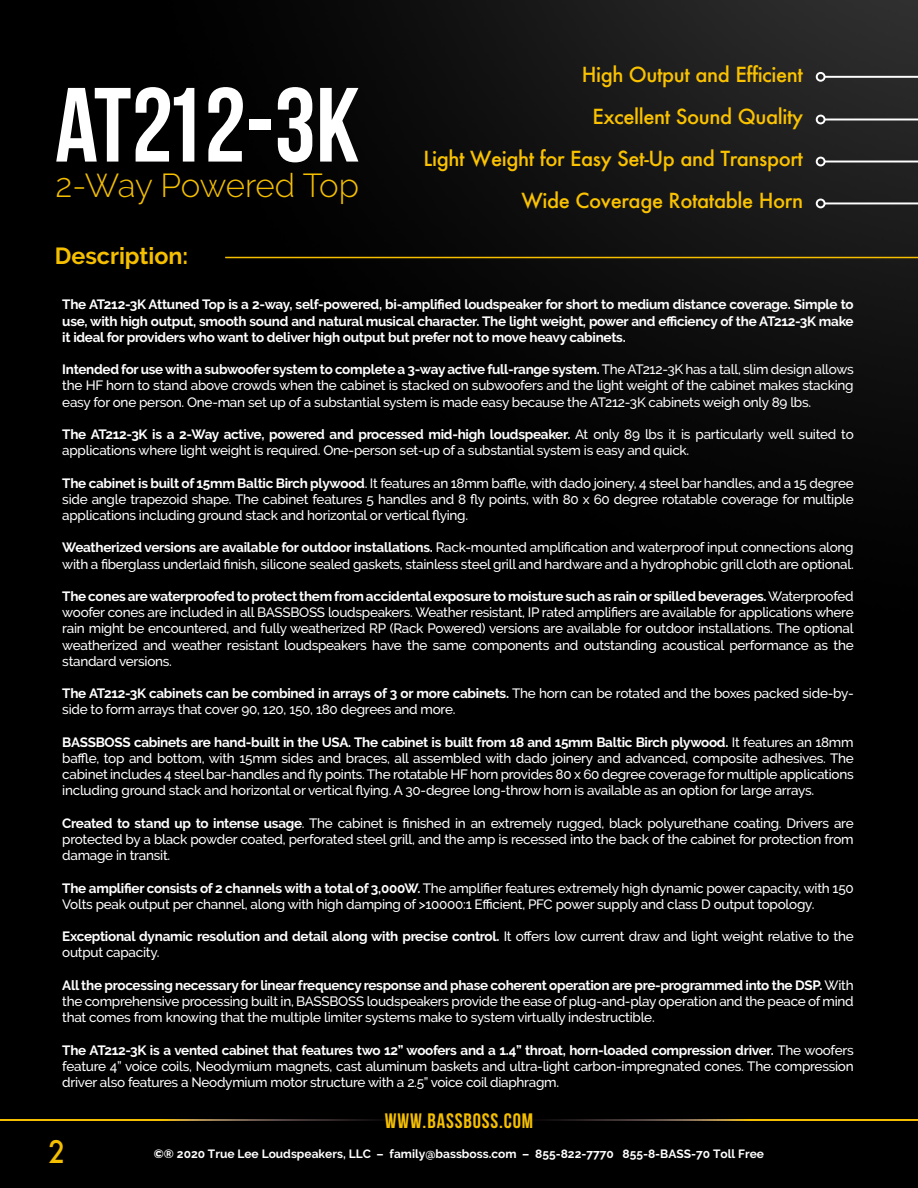
<style>
.page{position:relative;width:918px;height:1188px;background:#fff}
.page>*{position:absolute;margin:0;border:0;box-sizing:border-box;transform-origin:0 0}
.t1{font:105.15px "Bebas Neue";color:#fff}
.t2{font:300 33.15px "Raleway";letter-spacing:-.015em;color:#f5bf00}
.t3{font:500 30.15px "Futura";color:#f5bf00;scale:.9 1}
.t4{font:700 23.25px "Raleway";color:#f5bf00}
.t5{font:700 20.85px "Bebas Neue";letter-spacing:.04em;color:#f5bf00}
.t6{font:500 20.25px/42.2px "Futura";letter-spacing:-.02em;color:#fac200;text-align:right}
.t7{font:500 13.5px/16.2px "Raleway";letter-spacing:-.02em;color:#fff;text-align:justify}
.t8{font:700 13.5px/16.2px "Raleway";letter-spacing:-.02em;color:#fff;text-align:justify}
.t9{font:700 12px "Raleway";color:#fff}
.s1{font-weight:700}
</style>
<div class="page">
<img style="left:0;top:0;width:918px;height:1188px">
<svg style="left:0;top:1119px;width:918px;height:1px"></svg>
<hr style="left:225px;top:257px;width:693px;height:1px;background:#f5bf00">
<hr style="left:825px;top:202px;width:93px;height:2px;background:#fff">
<div style="left:816px;top:199px;width:10px;height:9px;border:2px solid #fff;border-radius:50%"></div>
<hr style="left:825px;top:161px;width:93px;height:1px;background:#fff">
<div style="left:816px;top:157px;width:10px;height:9px;border:2px solid #fff;border-radius:50%"></div>
<hr style="left:825px;top:119px;width:93px;height:1px;background:#fff">
<div style="left:816px;top:115px;width:10px;height:9px;border:2px solid #fff;border-radius:50%"></div>
<hr style="left:825px;top:76px;width:93px;height:2px;background:#fff">
<div style="left:816px;top:72px;width:10px;height:10px;border:2px solid #fff;border-radius:50%"></div>
<h1 class="t1" style="left:55px;top:68px;width:306px">AT212-3K</h1>
<h2 class="t2" style="left:56px;top:166px;width:305px">2-Way Powered Top</h2>
<h3 class="t4" style="left:55px;top:243px;width:135px">Description:</h3>
<h3 class="t6" style="left:424px;top:53px;width:381px">High Output and Efficient<br>Excellent Sound Quality<br>Light Weight for Easy Set-Up and Transport<br>Wide Coverage Rotatable Horn</h3>
<p class="t8" style="left:62px;top:297px;width:793px">The AT212-3K Attuned Top is a 2-way, self-powered, bi-amplified loudspeaker for short to medium distance coverage. Simple to use, with high output, smooth sound and natural musical character. The light weight, power and efficiency of the AT212-3K make it ideal for providers who want to deliver high output but prefer not to move heavy cabinets.</p>
<p class="t7" style="left:62px;top:361px;width:793px"><span class="s1">Intended for use with a subwoofer system to complete a 3-way active full-range system.</span> The AT212-3K has a tall, slim design allows the HF horn to stand above crowds when the cabinet is stacked on subwoofers and the light weight of the cabinet makes stacking easy for one person. One-man set up of a substantial system is made easy because the AT212-3K cabinets weigh only 89 lbs.</p>
<p class="t7" style="left:62px;top:426px;width:793px"><span class="s1">The AT212-3K is a 2-Way active, powered and processed mid-high loudspeaker.</span> At only 89 lbs it is particularly well suited to applications where light weight is required. One-person set-up of a substantial system is easy and quick.</p>
<p class="t7" style="left:62px;top:475px;width:793px"><span class="s1">The cabinet is built of 15mm Baltic Birch plywood</span>. It features an 18mm baffle, with dado joinery, 4 steel bar handles, and a 15 degree side angle trapezoid shape. The cabinet features 5 handles and 8 fly points, with 80 x 60 degree rotatable coverage for multiple applications including ground stack and horizontal or vertical flying.</p>
<p class="t7" style="left:62px;top:540px;width:793px"><span class="s1">Weatherized versions are available for outdoor installations.</span> Rack-mounted amplification and waterproof input connections along with a fiberglass underlaid finish, silicone sealed gaskets, stainless steel grill and hardware and a hydrophobic grill cloth are optional.</p>
<p class="t7" style="left:62px;top:588px;width:793px"><span class="s1">The cones are waterproofed to protect them from accidental exposure to moisture such as rain or spilled beverages.</span> Waterproofed woofer cones are included in all BASSBOSS loudspeakers. Weather resistant, IP rated amplifiers are available for applications where rain might be encountered, and fully weatherized RP (Rack Powered) versions are available for outdoor installations. The optional weatherized and weather resistant loudspeakers have the same components and outstanding acoustical performance as the standard versions.</p>
<p class="t7" style="left:62px;top:685px;width:793px"><span class="s1">The AT212-3K cabinets can be combined in arrays of 3 or more cabinets.</span> The horn can be rotated and the boxes packed side-by&shy;side to form arrays that cover 90, 120, 150, 180 degrees and more.</p>
<p class="t7" style="left:62px;top:734px;width:793px"><span class="s1">BASSBOSS cabinets are hand-built in the USA. The cabinet is built from 18 and 15mm Baltic Birch plywood.</span> It features an 18mm baffle, top and bottom, with 15mm sides and braces, all assembled with dado joinery and advanced, composite adhesives. The cabinet includes 4 steel bar-handles and fly points. The rotatable HF horn provides 80 x 60 degree coverage for multiple applications including ground stack and horizontal or vertical flying. A 30-degree long-throw horn is available as an option for large arrays.</p>
<p class="t7" style="left:62px;top:815px;width:793px"><span class="s1">Created to stand up to intense usage</span>. The cabinet is finished in an extremely rugged, black polyurethane coating. Drivers are protected by a black powder coated, perforated steel grill, and the amp is recessed into the back of the cabinet for protection from damage in transit.</p>
<p class="t7" style="left:62px;top:880px;width:793px"><span class="s1">The amplifier consists of 2 channels with a total of 3,000W.</span> The amplifier features extremely high dynamic power capacity, with 150<br>Volts peak output per channel, along with high damping of &gt;10000:1 Efficient, PFC power supply and class D output topology.</p>
<p class="t7" style="left:62px;top:928px;width:793px"><span class="s1">Exceptional dynamic resolution and detail along with precise control.</span> It offers low current draw and light weight relative to the output capacity.</p>
<p class="t7" style="left:62px;top:977px;width:793px"><span class="s1">All the processing necessary for linear frequency response and phase coherent operation are pre-programmed into the DSP.</span> With the comprehensive processing built in, BASSBOSS loudspeakers provide the ease of plug-and-play operation and the peace of mind that comes from knowing that the multiple limiter systems make to system virtually indestructible.</p>
<p class="t7" style="left:62px;top:1042px;width:793px"><span class="s1">The AT212-3K is a vented cabinet that features two 12” woofers and a 1.4” throat, horn-loaded compression driver.</span> The woofers feature 4” voice coils, Neodymium magnets, cast aluminum baskets and ultra-light carbon-impregnated cones. The compression driver also features a Neodymium motor structure with a 2.5” voice coil diaphragm.</p>
<h3 class="t3" style="left:49px;top:1131px;width:20px">2</h3>
<h3 class="t5" style="left:385px;top:1109px;width:150px">WWW.BASSBOSS.COM</h3>
<p class="t9" style="left:154px;top:1147px;width:612px">©® 2020 True Lee Loudspeakers, LLC – family@bassboss.com – 855-822-7770 855-8-BASS-70 Toll Free</p>
</div>
